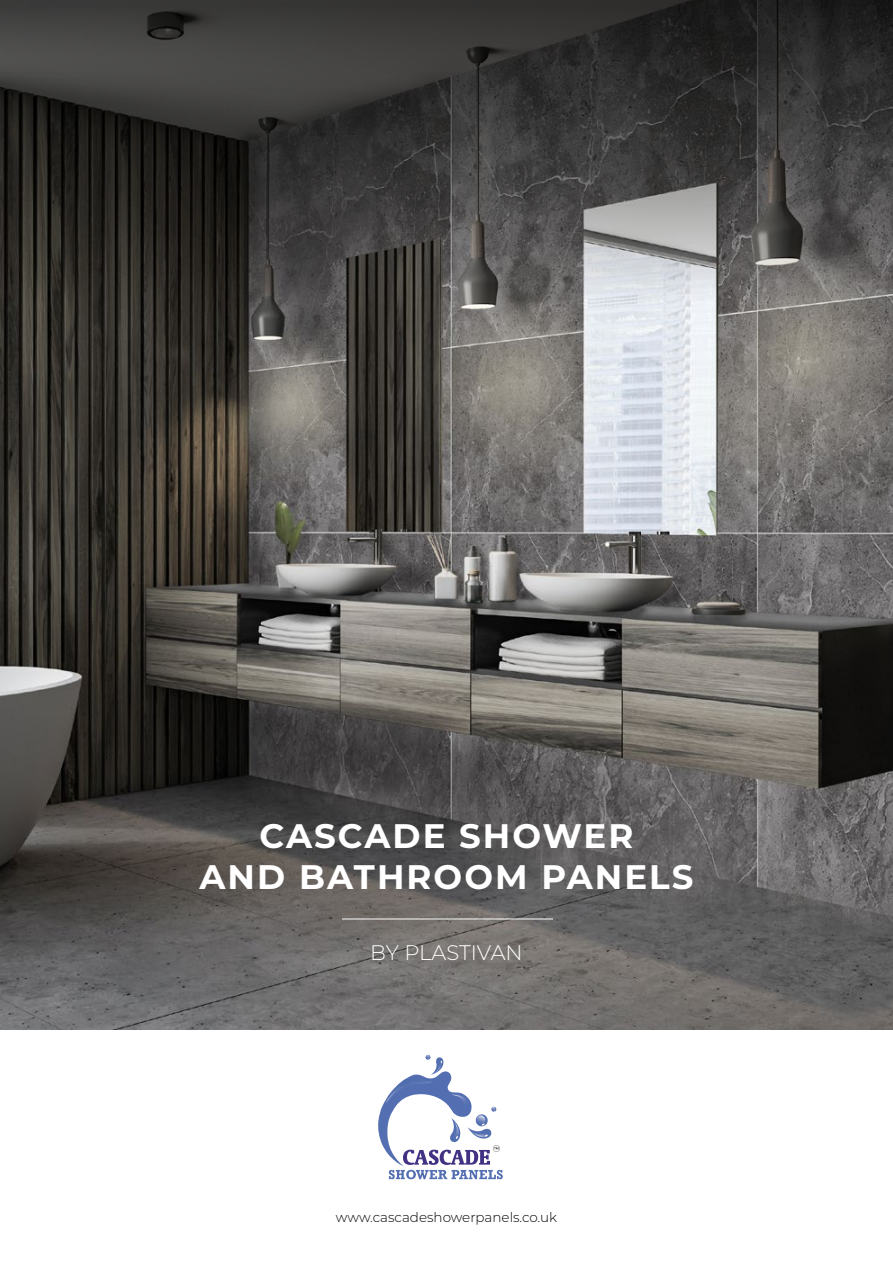
<style>
.page{position:relative;width:893px;height:1263px;background:#fff}
.page>*{position:absolute;margin:0;border:0;box-sizing:border-box;transform-origin:0 0}
.t1{font:700 34.05px/40.8px "Montserrat";letter-spacing:.06em;color:#fff;text-align:center}
.t2{font:300 21px "Montserrat";letter-spacing:-.01em;color:#fff}
.t3{font:300 13.5px "Montserrat";color:#000}
</style>
<div class="page">
<img style="left:0;top:323px;width:893px;height:706px">
<svg style="left:378px;top:1055px;width:125px;height:124px"></svg>
<hr style="left:342px;top:918px;width:211px;height:1px;background:#fff">
<svg style="left:0;top:0;width:893px;height:323px;background:#434241"></svg>
<p class="t1" style="left:200px;top:814px;width:495px">CASCADE SHOWER<br>AND BATHROOM PANELS</p>
<p class="t2" style="left:370px;top:938px;width:154px">BY PLASTIVAN</p>
<p class="t3" style="left:336px;top:1208px;width:223px">www.cascadeshowerpanels.co.uk</p>
</div>
